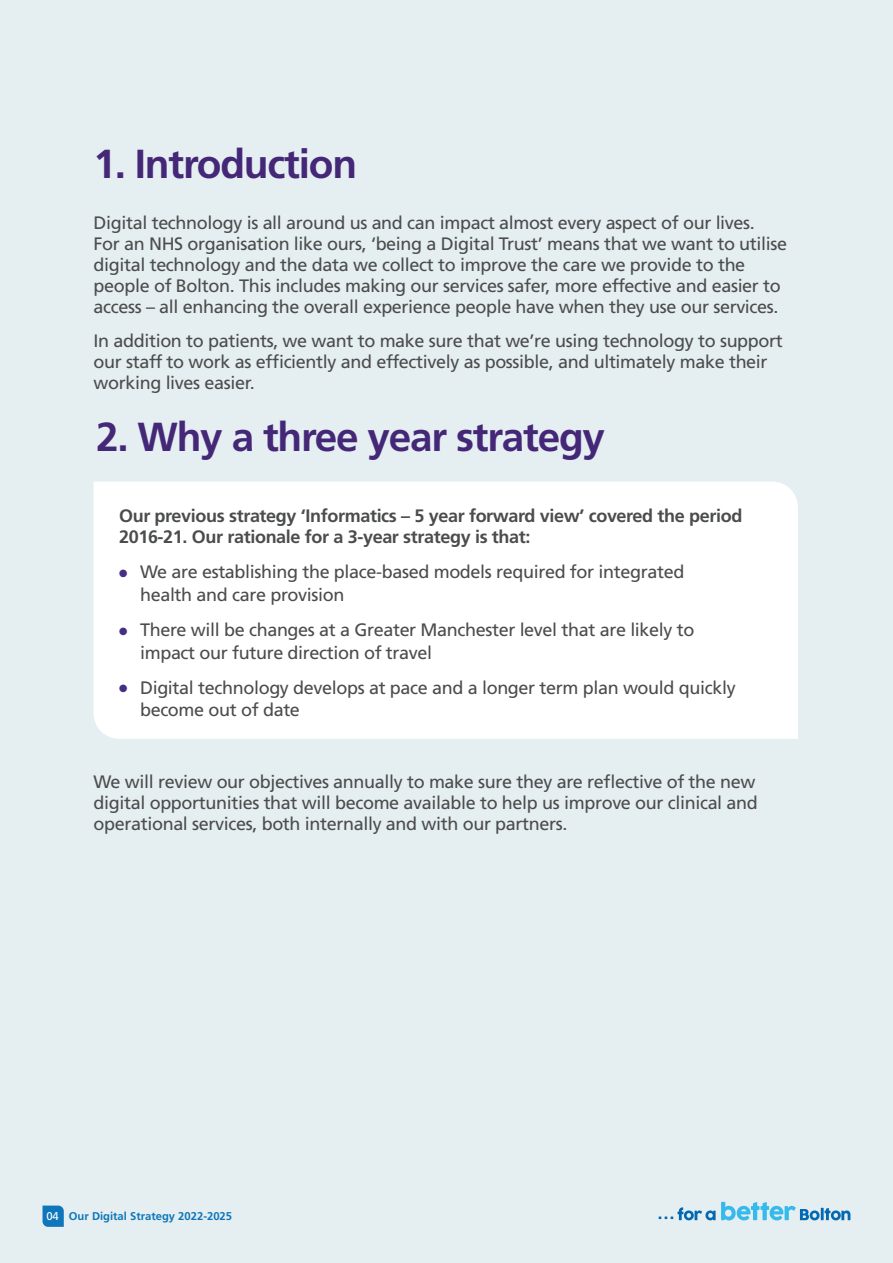
<style>
.page{position:relative;width:893px;height:1263px;background:#e5eef0}
.page>*{position:absolute;margin:0;border:0;box-sizing:border-box;transform-origin:0 0}
.t1{font:700 40.5px "Frutiger";letter-spacing:-.03em;color:#452778}
.t2{font:18px/21px "Frutiger";letter-spacing:-.02em;color:#4b4c4d}
.t3{font:700 18px/21px "Frutiger";letter-spacing:-.02em;color:#4b4c4d}
.t4{font:700 11.25px "Frutiger";color:#0e76ba}
.t5{font:11.25px "Frutiger";color:#fff}
.s1{color:#442e86}
</style>
<div class="page">
<svg style="left:659px;top:1202px;width:191px;height:18px"></svg>
<svg style="left:43px;top:1205px;width:21px;height:22px"></svg>
<div style="left:94px;top:482px;width:704px;height:257px;background:#fff"></div>
<p class="t1" style="left:94px;top:140px;width:265px">1. Introduction</p>
<p class="t2" style="left:94px;top:212px;width:695px">Digital technology is all around us and can impact almost every aspect of our lives.<br>For an NHS organisation like ours, ‘being a Digital Trust’ means that we want to utilise digital technology and the data we collect to improve the care we provide to the people of Bolton. This includes making our services safer, more effective and easier to access – all enhancing the overall experience people have when they use our services.</p>
<p class="t2" style="left:94px;top:330px;width:691px">In addition to patients, we want to make sure that we’re using technology to support our staff to work as efficiently and effectively as possible, and ultimately make their working lives easier.</p>
<p class="t1" style="left:96px;top:414px;width:510px">2. Why a three year strategy</p>
<p class="t3" style="left:119px;top:505px;width:625px">Our previous strategy ‘Informatics – 5 year forward view’ covered the period<br>2016-21. Our rationale for a 3-year strategy is that:</p>
<p class="t2" style="left:140px;top:561px;width:546px;line-height:22.5px;text-indent:-21px"><span class="s1">●</span> We are establishing the place-based models required for integrated health and care provision</p>
<p class="t2" style="left:140px;top:618px;width:556px;line-height:22.5px;text-indent:-21px"><span class="s1">●</span> There will be changes at a Greater Manchester level that are likely to impact our future direction of travel</p>
<p class="t2" style="left:140px;top:676px;width:597px;line-height:22.5px;text-indent:-21px"><span class="s1">●</span> Digital technology develops at pace and a longer term plan would quickly become out of date</p>
<p class="t2" style="left:94px;top:771px;width:666px">We will review our objectives annually to make sure they are reflective of the new digital opportunities that will become available to help us improve our clinical and operational services, both internally and with our partners.</p>
<p class="t5" style="left:46px;top:1210px;width:14px">04</p>
<p class="t4" style="left:69px;top:1210px;width:165px">Our Digital Strategy 2022-2025</p>
</div>
